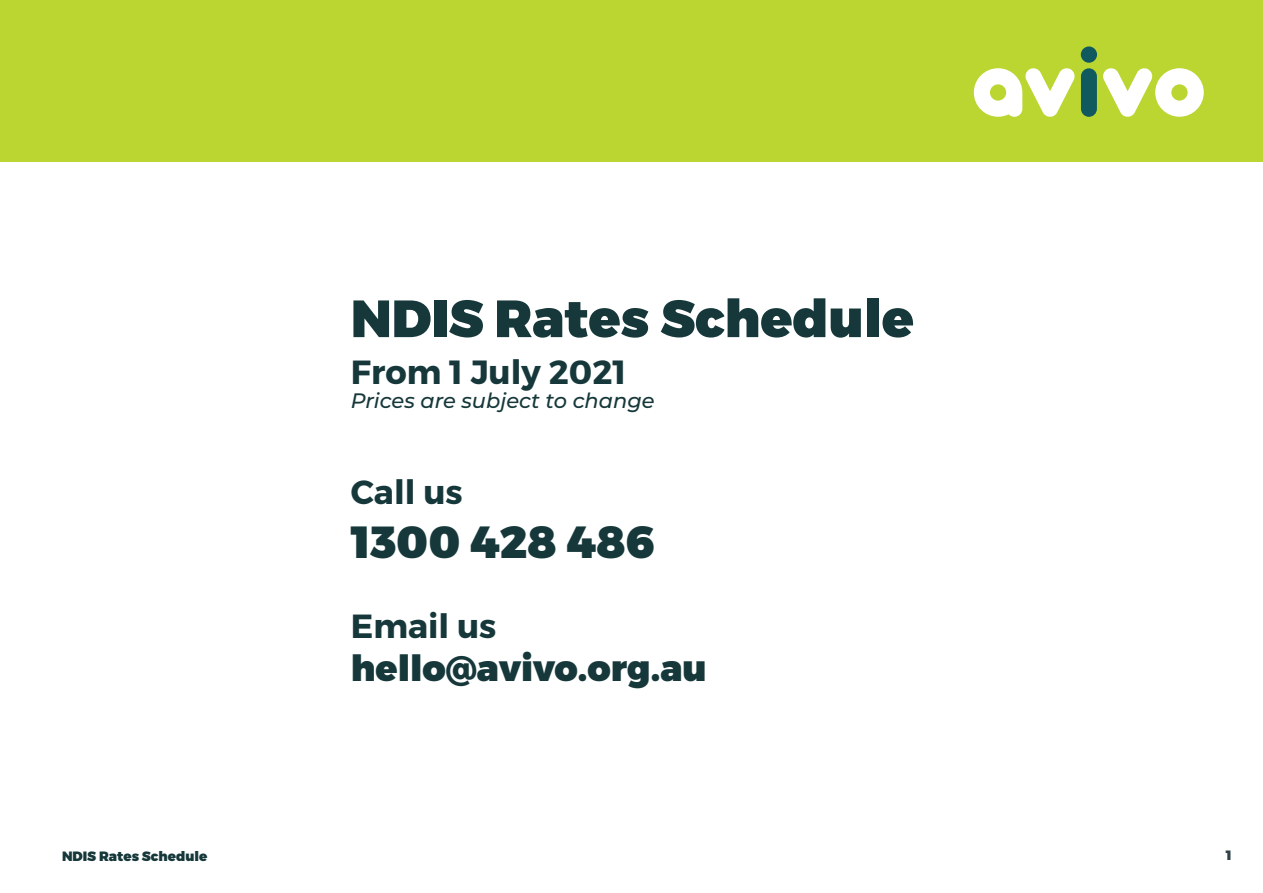
<style>
.page{position:relative;width:1263px;height:893px;background:#fff}
.page>*{position:absolute;margin:0;border:0;box-sizing:border-box;transform-origin:0 0}
.t1{font:900 52.35px "Montserrat";color:#16383a}
.t2{font:900 45px "Montserrat";color:#16383a}
.t3{font:900 36px "Montserrat";color:#16383a}
.t4{font:700 33.45px "Montserrat";color:#16383a}
.t5{font:italic 500 20.85px "Montserrat";color:#16383a}
.t6{font:900 13.5px "Montserrat";color:#16383a}
.t7{font:900 13.5px "Montserrat";color:#304347}
</style>
<div class="page">
<div style="left:0;top:0;width:1263px;height:162px;background:#bbd531"></div>
<div style="left:1081px;top:68px;width:16px;height:49px;background:#105a5f;border-radius:8px"></div>
<svg style="left:974px;top:68px;width:101px;height:49px"></svg>
<svg style="left:1103px;top:68px;width:101px;height:49px"></svg>
<div style="left:1081px;top:46px;width:16px;height:17px;background:#105a5f;border-radius:50%"></div>
<p class="t1" style="left:351px;top:286px;width:564px">NDIS Rates Schedule</p>
<p class="t4" style="left:351px;top:351px;width:277px">From 1 July 2021</p>
<p class="t5" style="left:351px;top:386px;width:305px">Prices are subject to change</p>
<p class="t4" style="left:351px;top:472px;width:113px">Call us</p>
<p class="t2" style="left:351px;top:514px;width:305px">1300 428 486</p>
<p class="t4" style="left:351px;top:605px;width:147px">Email us</p>
<p class="t3" style="left:351px;top:646px;width:357px">hello@avivo.org.au</p>
<p class="t6" style="left:62px;top:848px;width:147px">NDIS Rates Schedule</p>
<p class="t7" style="left:1226px;top:847px;width:7px">1</p>
</div>
